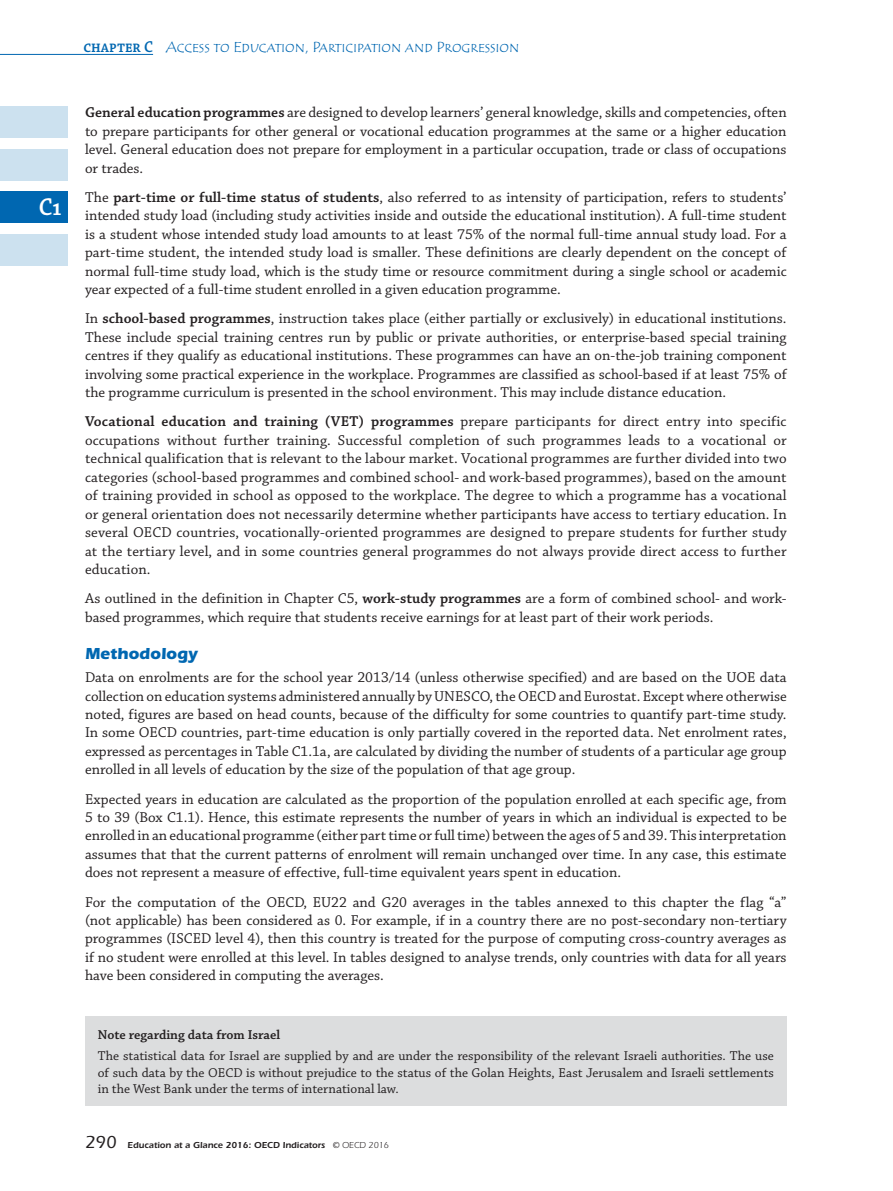
<style>
.page{position:relative;width:893px;height:1191px;background:#fff}
.page>*{position:absolute;margin:0;border:0;box-sizing:border-box;transform-origin:0 0}
.t1{font:600 25.5px "Chaparral Pro";color:#fff;scale:.9 1}
.t2{font:700 16.5px "ITC Eras Std";color:#0067b1}
.t3{font:15px/18.5px "Chaparral Pro";color:#231f20;text-align:justify}
.t4{font:15px "Tempus Sans ITC Std";color:#0067b1}
.t5{font:13.5px/16.5px "Chaparral Pro";color:#231f20;text-align:justify}
.t6{font:600 13.5px "Chaparral Pro";color:#231f20}
.t7{font:600 9px "ITC Eras Std";color:#231f20}
.s1{font-weight:700;font-size:18px}
.s2{font-family:"Chaparral Pro";font-weight:600;font-size:16.5px}
.s3{font-weight:600}
.s4{font-weight:500;font-size:18px}
.s5{font-weight:400}
</style>
<div class="page">
<hr style="left:0;top:54px;width:153px;height:1px;background:#0067b1">
<div style="left:0;top:106px;width:68px;height:32px;background:#cce1ef"></div>
<div style="left:0;top:149px;width:68px;height:32px;background:#cce1ef"></div>
<div style="left:0;top:191px;width:68px;height:32px;background:#0067b1"></div>
<div style="left:0;top:234px;width:68px;height:32px;background:#cce1ef"></div>
<div style="left:85px;top:1016px;width:702px;height:90px;background:#dcddde"></div>
<h1 class="t1" style="left:39px;top:192px;width:27px">C<span class="s1">1</span></h1>
<p class="t4" style="left:83px;top:38px;width:437px"><span class="s2">chapter C</span> Access to Education, Participation and Progression</p>
<p class="t3" style="left:85px;top:104px;width:703px"><span class="s3">General education programmes</span> are designed to develop learners’ general knowledge, skills and competencies, often to prepare participants for other general or vocational education programmes at the same or a higher education level. General education does not prepare for employment in a particular occupation, trade or class of occupations or trades.</p>
<p class="t3" style="left:85px;top:189px;width:703px">The <span class="s3">part-time or full-time status of students</span>, also referred to as intensity of participation, refers to students’ intended study load (including study activities inside and outside the educational institution). A full-time student is a student whose intended study load amounts to at least 75% of the normal full-time annual study load. For a part-time student, the intended study load is smaller. These definitions are clearly dependent on the concept of normal full-time study load, which is the study time or resource commitment during a single school or academic year expected of a full-time student enrolled in a given education programme.</p>
<p class="t3" style="left:85px;top:310px;width:703px">In <span class="s3">school-based programmes</span>, instruction takes place (either partially or exclusively) in educational institutions.<br>These include special training centres run by public or private authorities, or enterprise-based special training centres if they qualify as educational institutions. These programmes can have an on-the-job training component involving some practical experience in the workplace. Programmes are classified as school-based if at least 75% of the programme curriculum is presented in the school environment. This may include distance education.</p>
<p class="t3" style="left:85px;top:413px;width:703px"><span class="s3">Vocational education and training (VET) programmes</span> prepare participants for direct entry into specific occupations without further training. Successful completion of such programmes leads to a vocational or technical qualification that is relevant to the labour market. Vocational programmes are further divided into two categories (school-based programmes and combined school- and work-based programmes), based on the amount of training provided in school as opposed to the workplace. The degree to which a programme has a vocational or general orientation does not necessarily determine whether participants have access to tertiary education. In several OECD countries, vocationally-oriented programmes are designed to prepare students for further study at the tertiary level, and in some countries general programmes do not always provide direct access to further education.</p>
<p class="t3" style="left:85px;top:590px;width:703px">As outlined in the definition in Chapter C5, <span class="s3">work-study programmes</span> are a form of combined school- and work&shy;based programmes, which require that students receive earnings for at least part of their work periods.</p>
<p class="t2" style="left:85px;top:644px;width:114px">Methodology</p>
<p class="t3" style="left:85px;top:668px;width:703px">Data on enrolments are for the school year 2013/14 (unless otherwise specified) and are based on the UOE data collection on education systems administered annually by UNESCO, the OECD and Eurostat. Except where otherwise noted, figures are based on head counts, because of the difficulty for some countries to quantify part-time study.<br>In some OECD countries, part-time education is only partially covered in the reported data. Net enrolment rates, expressed as percentages in Table C1.1a, are calculated by dividing the number of students of a particular age group enrolled in all levels of education by the size of the population of that age group.</p>
<p class="t3" style="left:85px;top:790px;width:703px">Expected years in education are calculated as the proportion of the population enrolled at each specific age, from 5 to 39 (Box C1.1). Hence, this estimate represents the number of years in which an individual is expected to be enrolled in an educational programme (either part time or full time) between the ages of 5 and 39. This interpretation assumes that that the current patterns of enrolment will remain unchanged over time. In any case, this estimate does not represent a measure of effective, full-time equivalent years spent in education.</p>
<p class="t3" style="left:85px;top:893px;width:703px">For the computation of the OECD, EU22 and G20 averages in the tables annexed to this chapter the flag “a” (not applicable) has been considered as 0. For example, if in a country there are no post-secondary non-tertiary programmes (ISCED level 4), then this country is treated for the purpose of computing cross-country averages as if no student were enrolled at this level. In tables designed to analyse trends, only countries with data for all years have been considered in computing the averages.</p>
<p class="t6" style="left:98px;top:1027px;width:184px">Note regarding data from Israel</p>
<p class="t5" style="left:98px;top:1048px;width:678px">The statistical data for Israel are supplied by and are under the responsibility of the relevant Israeli authorities. The use of such data by the OECD is without prejudice to the status of the Golan Heights, East Jerusalem and Israeli settlements in the West Bank under the terms of international law.</p>
<p class="t7" style="left:85px;top:1140px;width:305px"><span class="s4">290</span> Education at a Glance 2016: OECD Indicators <span class="s5">© OECD 2016</span></p>
</div>
